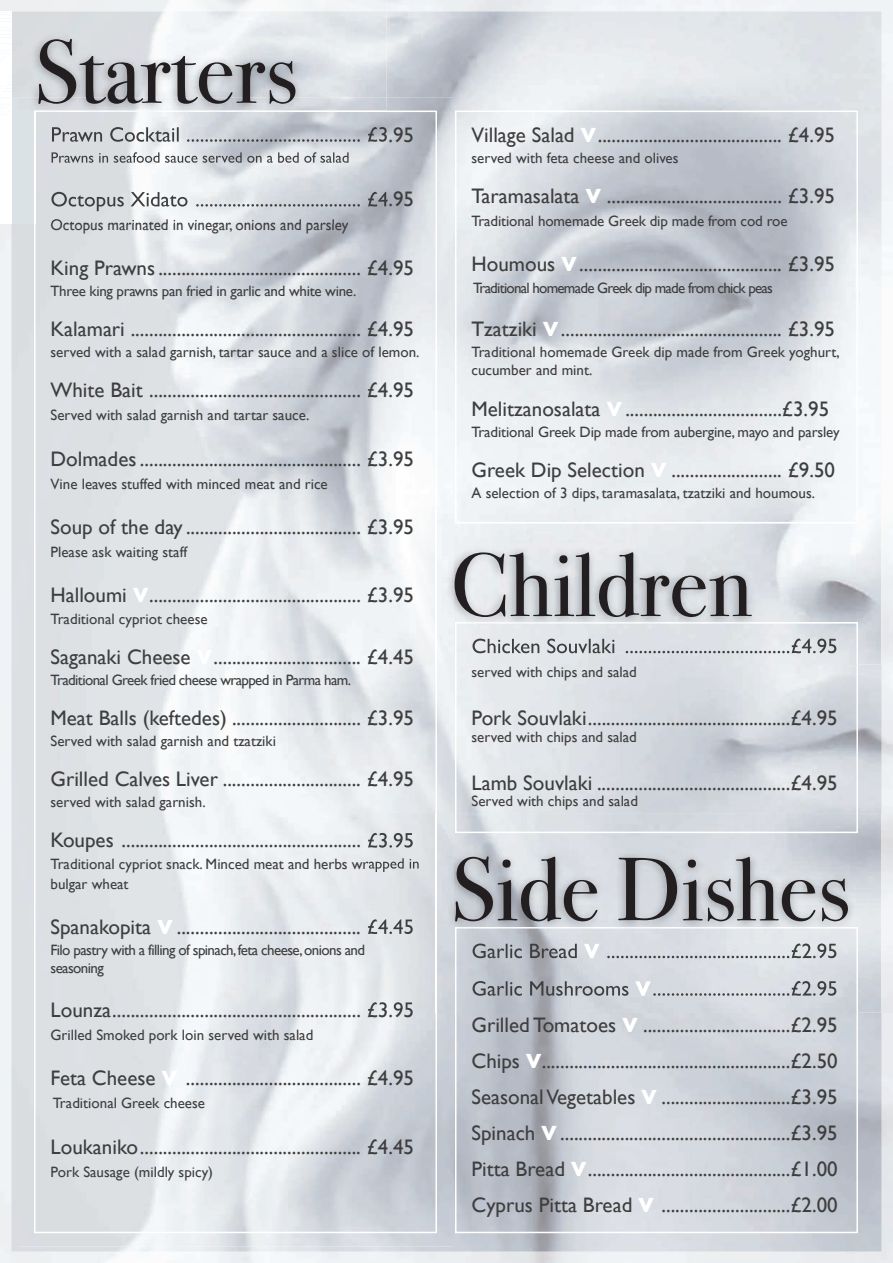
<style>
.page{position:relative;width:893px;height:1263px;background:#fff}
.page>*{position:absolute;margin:0;border:0;box-sizing:border-box;transform-origin:0 0}
.t1{font:90px "Bodoni Svty Two ITCTT Book";color:#231f20}
.t2{font:21px/36px "Gill Sans";color:#3e3e3f;text-align:justify}
.t3{font:15px/20.1px "Gill Sans";color:#3e3e3f}
.t4{font:15px/18px "Gill Sans";letter-spacing:-.04em;color:#3e3e3f}
.t5{font:15px "Gill Sans";letter-spacing:-.02em;color:#3e3e3f}
.t6{font:15px "Gill Sans";letter-spacing:-.05em;color:#3e3e3f}
.s1{font-weight:700;color:#fff}
</style>
<div class="page">
<img style="left:0;top:223px;width:893px;height:1040px">
<img style="left:387px;top:0;width:506px;height:813px">
<img style="left:18px;top:97px;width:435px;height:1149px">
<div style="left:455px;top:111px;width:403px;height:412px;border:2px solid #fff"></div>
<div style="left:455px;top:927px;width:403px;height:306px;border:2px solid #fff"></div>
<img style="left:365px;top:813px;width:528px;height:199px">
<img style="left:455px;top:927px;width:403px;height:85px">
<img style="left:473px;top:943px;width:94px;height:15px">
<img style="left:584px;top:944px;width:15px;height:14px">
<img style="left:607px;top:956px;width:72px;height:2px">
<img style="left:473px;top:981px;width:120px;height:15px">
<img style="left:635px;top:981px;width:16px;height:15px">
<img style="left:653px;top:993px;width:72px;height:3px">
<div style="left:455px;top:622px;width:403px;height:211px;border:2px solid #fff"></div>
<img style="left:416px;top:508px;width:473px;height:156px">
<img style="left:455px;top:508px;width:403px;height:15px">
<img style="left:455px;top:622px;width:403px;height:42px">
<img style="left:472px;top:639px;width:127px;height:14px">
<img style="left:0;top:0;width:387px;height:223px">
<img style="left:34px;top:111px;width:353px;height:1px">
<img style="left:52px;top:127px;width:119px;height:15px">
<img style="left:52px;top:152px;width:74px;height:11px">
<img style="left:51px;top:192px;width:108px;height:19px">
<img style="left:51px;top:219px;width:74px;height:4px">
<h1 class="t1" style="left:34px;top:18px;width:265px">Starters</h1>
<p class="t3" style="left:51px;top:214px;width:299px">Octopus marinated in vinegar, onions and parsley</p>
<p class="t2" style="left:51px;top:250px;width:365px">King Prawns ............................................ £4.95</p>
<p class="t5" style="left:51px;top:282px;width:307px">Three king prawns pan fried in garlic and white wine.</p>
<p class="t2" style="left:51px;top:311px;width:365px">Kalamari .................................................. £4.95</p>
<p class="t3" style="left:51px;top:342px;width:371px">served with a salad garnish, tartar sauce and a slice of lemon.</p>
<p class="t2" style="left:51px;top:372px;width:365px">White Bait .............................................. £4.95</p>
<p class="t3" style="left:51px;top:405px;width:261px">Served with salad garnish and tartar sauce.</p>
<p class="t2" style="left:51px;top:440px;width:365px">Dolmades ................................................ £3.95</p>
<p class="t3" style="left:51px;top:473px;width:279px">Vine leaves stuffed with minced meat and rice</p>
<p class="t2" style="left:51px;top:509px;width:365px">Soup of the day ...................................... £3.95</p>
<p class="t3" style="left:51px;top:542px;width:138px">Please ask waiting staff</p>
<p class="t2" style="left:51px;top:577px;width:365px">Halloumi <span class="s1">V</span>.............................................. £3.95</p>
<p class="t3" style="left:51px;top:608px;width:159px">Traditional cypriot cheese</p>
<p class="t2" style="left:51px;top:638px;width:365px">Saganaki Cheese <span class="s1">V</span>................................ £4.45</p>
<p class="t4" style="left:51px;top:671px;width:302px">Traditional Greek fried cheese wrapped in Parma ham.</p>
<p class="t2" style="left:51px;top:700px;width:365px">Meat Balls (keftedes) ............................ £3.95</p>
<p class="t3" style="left:51px;top:731px;width:227px">Served with salad garnish and tzatziki</p>
<p class="t2" style="left:51px;top:761px;width:365px">Grilled Calves Liver .............................. £4.95</p>
<p class="t3" style="left:51px;top:792px;width:157px">served with salad garnish.</p>
<p class="t2" style="left:51px;top:822px;width:365px">Koupes .................................................... £3.95</p>
<p class="t3" style="left:51px;top:853px;width:371px">Traditional cypriot snack. Minced meat and herbs wrapped in bulgar wheat</p>
<p class="t2" style="left:51px;top:909px;width:365px">Spanakopita <span class="s1">V</span> ........................................ £4.45</p>
<p class="t4" style="left:51px;top:941px;width:316px">Filo pastry with a filling of spinach, feta cheese, onions and seasoning</p>
<p class="t2" style="left:51px;top:991px;width:365px">Lounza...................................................... £3.95</p>
<p class="t3" style="left:51px;top:1025px;width:264px">Grilled Smoked pork loin served with salad</p>
<p class="t2" style="left:51px;top:1060px;width:365px">Feta Cheese <span class="s1">V</span> ...................................... £4.95</p>
<p class="t3" style="left:53px;top:1093px;width:154px">Traditional Greek cheese</p>
<p class="t2" style="left:51px;top:1128px;width:365px">Loukaniko................................................ £4.45</p>
<p class="t3" style="left:51px;top:1161px;width:164px">Pork Sausage (mildly spicy)</p>
<p class="t2" style="left:471px;top:116px;width:365px">Village Salad <span class="s1">V</span>........................................ £4.95</p>
<p class="t3" style="left:471px;top:148px;width:209px">served with feta cheese and olives</p>
<p class="t2" style="left:471px;top:178px;width:365px">Taramasalata <span class="s1">V</span> ...................................... £3.95</p>
<p class="t3" style="left:471px;top:211px;width:318px">Traditional homemade Greek dip made from cod roe</p>
<p class="t2" style="left:471px;top:246px;width:365px">Houmous <span class="s1">V</span>............................................ £3.95</p>
<p class="t6" style="left:473px;top:279px;width:301px">Traditional homemade Greek dip made from chick peas</p>
<p class="t2" style="left:471px;top:311px;width:365px">Tzatziki <span class="s1">V</span>................................................ £3.95</p>
<p class="t3" style="left:471px;top:343px;width:370px;line-height:18px">Traditional homemade Greek dip made from Greek yoghurt, cucumber and mint.</p>
<p class="t2" style="left:471px;top:390px;width:359px">Melitzanosalata <span class="s1">V</span>..................................£3.95</p>
<p class="t3" style="left:471px;top:422px;width:370px">Traditional Greek Dip made from aubergine, mayo and parsley</p>
<p class="t2" style="left:471px;top:452px;width:365px">Greek Dip Selection <span class="s1">V</span> ........................ £9.50</p>
<p class="t3" style="left:471px;top:483px;width:345px">A selection of 3 dips, taramasalata, tzatziki and houmous.</p>
<h1 class="t1" style="left:451px;top:532px;width:303px">Children</h1>
<p class="t3" style="left:471px;top:662px;width:167px">served with chips and salad</p>
<p class="t2" style="left:471px;top:700px;width:368px">Pork Souvlaki............................................£4.95</p>
<p class="t3" style="left:471px;top:726px;width:167px">served with chips and salad</p>
<p class="t2" style="left:471px;top:764px;width:368px">Lamb Souvlaki ..........................................£4.95</p>
<p class="t3" style="left:471px;top:791px;width:168px">Served with chips and salad</p>
<h1 class="t1" style="left:451px;top:836px;width:401px">Side Dishes</h1>
<p class="t2" style="left:471px;top:1006px;width:368px">Grilled Tomatoes <span class="s1">V</span> ................................£2.95<br>Chips <span class="s1">V</span>......................................................£2.50<br>Seasonal Vegetables <span class="s1">V</span> ............................£3.95<br>Spinach <span class="s1">V</span>..................................................£3.95<br>Pitta Bread <span class="s1">V</span>............................................£1.00<br>Cyprus Pitta Bread <span class="s1">V</span> ............................£2.00</p>
</div>
